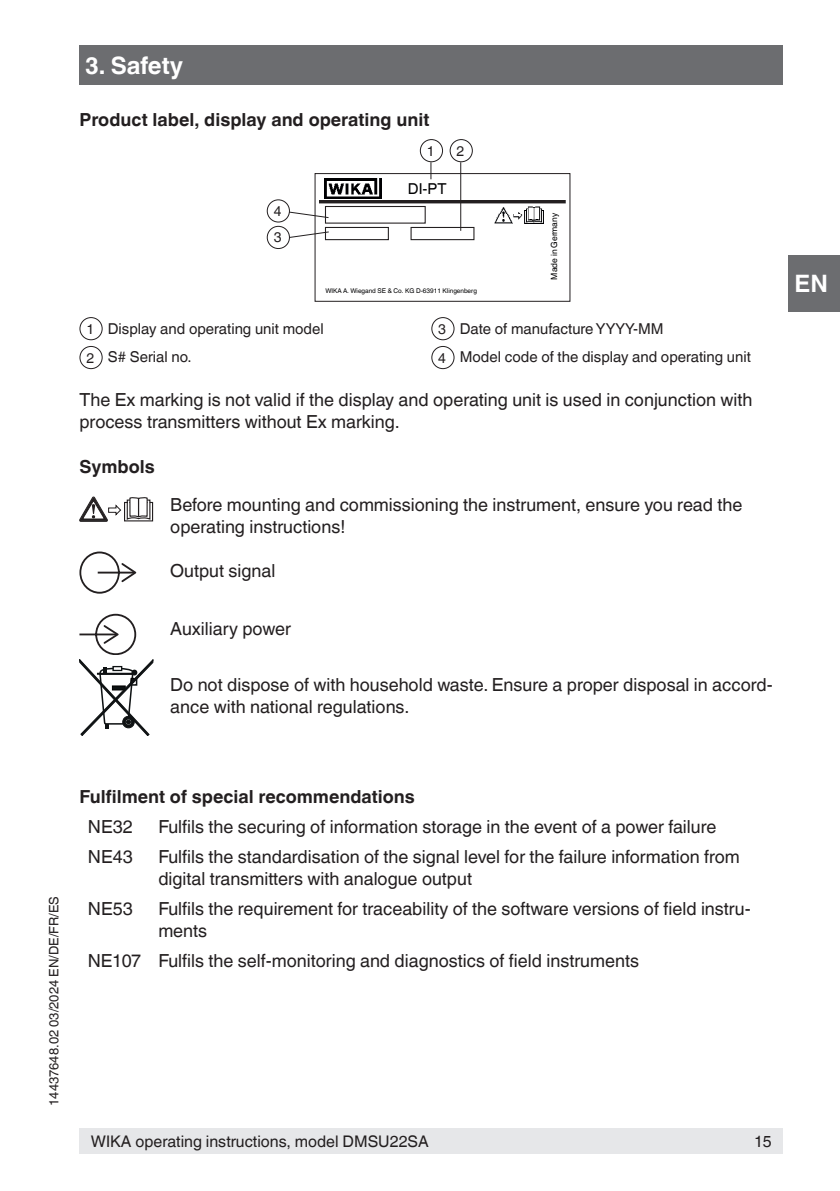
<style>
.page{position:relative;width:840px;height:1191px;background:#fff}
.page>*{position:absolute;margin:0;border:0;box-sizing:border-box;transform-origin:0 0}
.t1{font:700 24px "Helvetica World";color:#fff}
.t2{font:18px/22px "Helvetica World";color:#231f20}
.t3{font:700 18px "Helvetica World";color:#231f20}
.t4{font:16px "Helvetica World";color:#231f20}
.t5{font:15px "Helvetica World";color:#231f20}
.t6{font:15px "Helvetica World";color:#000002}
.t7{font:14px "Helvetica World";color:#231f20}
.t8{font:13px "Helvetica World";color:#231f20}
.t9{font:8.6px "Helvetica World";letter-spacing:-.005em;color:#000002}
.t10{font:6.4px "Helvetica World";color:#000002}
.s1{font-size:14px}
</style>
<div class="page">
<div style="left:79px;top:1128px;width:703px;height:26px;background:#e6e7e9"></div>
<div style="left:79px;top:45px;width:703px;height:40px;background:#6c6d70"></div>
<div style="left:788px;top:255px;width:51px;height:57px;background:#6c6d70"></div>
<div style="left:79px;top:317px;width:24px;height:23px;border:1px solid #231f20;border-radius:50%"></div>
<div style="left:431px;top:317px;width:23px;height:23px;border:1px solid #231f20;border-radius:50%"></div>
<div style="left:79px;top:346px;width:24px;height:23px;border:1px solid #231f20;border-radius:50%"></div>
<div style="left:431px;top:346px;width:23px;height:23px;border:1px solid #231f20;border-radius:50%"></div>
<img style="left:324px;top:179px;width:57px;height:19px">
<img style="left:494px;top:206px;width:49px;height:17px">
<img style="left:320px;top:201px;width:244px;height:3px">
<div style="left:325px;top:227px;width:63px;height:13px;border:1px solid #231f20"></div>
<div style="left:325px;top:206px;width:100px;height:18px;border:1px solid #231f20"></div>
<div style="left:410px;top:227px;width:64px;height:13px;border:1px solid #231f20"></div>
<div style="left:314px;top:173px;width:256px;height:129px;border:1px solid #231f20"></div>
<div style="left:419px;top:139px;width:24px;height:23px;border:1px solid #231f20;border-radius:50%"></div>
<div style="left:449px;top:139px;width:23px;height:23px;border:1px solid #231f20;border-radius:50%"></div>
<div style="left:266px;top:226px;width:24px;height:23px;border:1px solid #231f20;border-radius:50%"></div>
<div style="left:266px;top:199px;width:24px;height:23px;border:1px solid #231f20;border-radius:50%"></div>
<hr style="left:460px;top:162px;width:1px;height:69px;background:#231f20">
<svg style="left:430px;top:162px;width:1px;height:17px"></svg>
<svg style="left:288px;top:211px;width:41px;height:8px"></svg>
<svg style="left:288px;top:231px;width:42px;height:8px"></svg>
<svg style="left:80px;top:497px;width:73px;height:25px"></svg>
<svg style="left:79px;top:551px;width:57px;height:42px"></svg>
<svg style="left:79px;top:614px;width:74px;height:122px"></svg>
<h1 class="t1" style="left:85px;top:51px;width:99px">3. Safety</h1>
<p class="t3" style="left:79px;top:110px;width:351px">Product label, display and operating unit</p>
<p class="t7" style="left:426px;top:143px;width:9px">1</p>
<p class="t7" style="left:456px;top:143px;width:9px">2</p>
<p class="t7" style="left:273px;top:203px;width:9px">4</p>
<p class="t7" style="left:273px;top:229px;width:9px">3</p>
<p class="t6" style="left:407px;top:180px;width:40px">DI-PT</p>
<p class="t10" style="left:325px;top:287px;width:153px">WIKA A. Wiegand SE &amp; Co. KG D-63911 Klingenberg</p>
<p class="t9" style="left:548px;top:280px;width:69px;rotate:-90deg">Made in Germany</p>
<p class="t5" style="left:86px;top:319px;width:239px"><span class="s1">1</span> Display and operating unit model</p>
<p class="t5" style="left:438px;top:319px;width:227px"><span class="s1">3</span> Date of manufacture YYYY-MM</p>
<p class="t5" style="left:86px;top:348px;width:107px"><span class="s1">2</span> S# Serial no.</p>
<p class="t5" style="left:438px;top:348px;width:314px"><span class="s1">4</span> Model code of the display and operating unit</p>
<p class="t2" style="left:79px;top:389px;width:674px">The Ex marking is not valid if the display and operating unit is used in conjunction with process transmitters without Ex marking.</p>
<p class="t3" style="left:79px;top:456px;width:77px">Symbols</p>
<p class="t2" style="left:170px;top:494px;width:573px">Before mounting and commissioning the instrument, ensure you read the operating instructions!</p>
<p class="t2" style="left:170px;top:560px;width:107px">Output signal</p>
<p class="t2" style="left:170px;top:618px;width:122px">Auxiliary power</p>
<p class="t2" style="left:170px;top:674px;width:603px">Do not dispose of with household waste. Ensure a proper disposal in accord&shy;ance with national regulations.</p>
<h1 class="t1" style="left:794px;top:270px;width:35px">EN</h1>
<p class="t8" style="left:46px;top:1106px;width:211px;rotate:-90deg">14437648.02 03/2024 EN/DE/FR/ES</p>
<p class="t3" style="left:79px;top:786px;width:337px">Fulfilment of special recommendations</p>
<p class="t2" style="left:88px;top:815px;width:46px">NE32</p>
<p class="t2" style="left:158px;top:815px;width:559px">Fulfils the securing of information storage in the event of a power failure</p>
<p class="t2" style="left:88px;top:845px;width:46px">NE43</p>
<p class="t2" style="left:158px;top:845px;width:582px">Fulfils the standardisation of the signal level for the failure information from digital transmitters with analogue output</p>
<p class="t2" style="left:88px;top:897px;width:46px">NE53</p>
<p class="t2" style="left:158px;top:897px;width:593px">Fulfils the requirement for traceability of the software versions of field instru&shy;ments</p>
<p class="t2" style="left:88px;top:949px;width:552px">NE107 Fulfils the self-monitoring and diagnostics of field instruments</p>
<p class="t4" style="left:91px;top:1132px;width:339px">WIKA operating instructions, model DMSU22SA</p>
<p class="t4" style="left:753px;top:1132px;width:19px">15</p>
</div>
